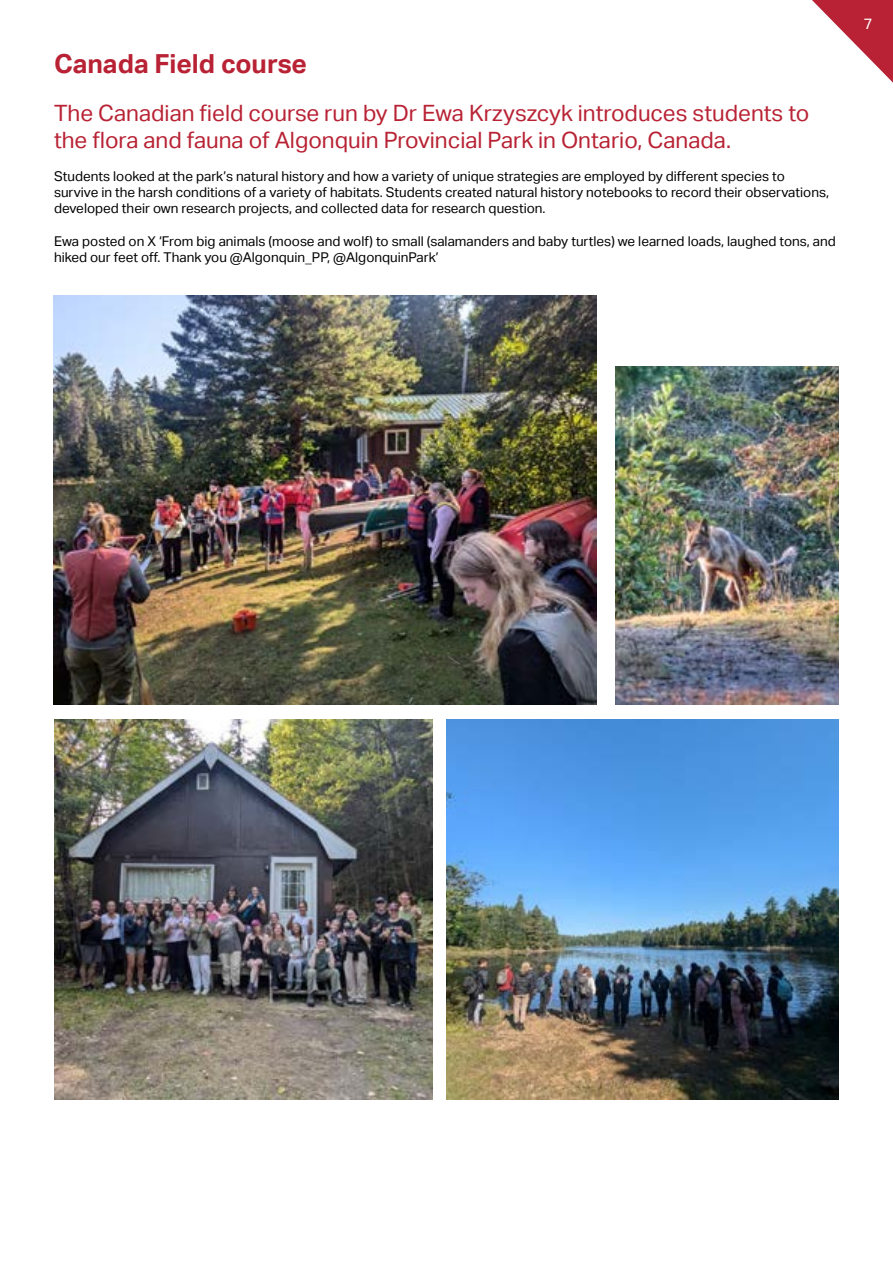
<style>
.page{position:relative;width:893px;height:1263px;background:#fff}
.page>*{position:absolute;margin:0;border:0;box-sizing:border-box;transform-origin:0 0}
.Subsection_heading{font:700 26.25px "Aktiv Grotesk";color:#b82234}
.t1{font:22.5px/27px "Aktiv Grotesk";color:#b82234}
.t2{font:15px "Aktiv Grotesk";color:#fff}
.t3{font:13.5px/16.2px "Aktiv Grotesk";color:#000}
</style>
<div class="page">
<svg style="left:812px;top:0;width:81px;height:83px"></svg>
<img style="left:54px;top:720px;width:378px;height:379px">
<img style="left:615px;top:367px;width:224px;height:337px">
<img style="left:446px;top:720px;width:393px;height:379px">
<img style="left:54px;top:296px;width:543px;height:408px">
<h2 class="Subsection_heading" style="left:54px;top:48px;width:255px">Canada Field course</h2>
<p class="t1" style="left:54px;top:100px;width:757px">The Canadian field course run by Dr Ewa Krzyszcyk introduces students to the flora and fauna of Algonquin Provincial Park in Ontario, Canada.</p>
<p class="t3" style="left:54px;top:168px;width:777px">Students looked at the park’s natural history and how a variety of unique strategies are employed by different species to survive in the harsh conditions of a variety of habitats. Students created natural history notebooks to record their observations, developed their own research projects, and collected data for research question.</p>
<p class="t3" style="left:54px;top:233px;width:783px">Ewa posted on X ‘From big animals (moose and wolf) to small (salamanders and baby turtles) we learned loads, laughed tons, and hiked our feet off. Thank you @Algonquin_PP, @AlgonquinPark’</p>
<p class="t2" style="left:864px;top:15px;width:10px">7</p>
</div>
